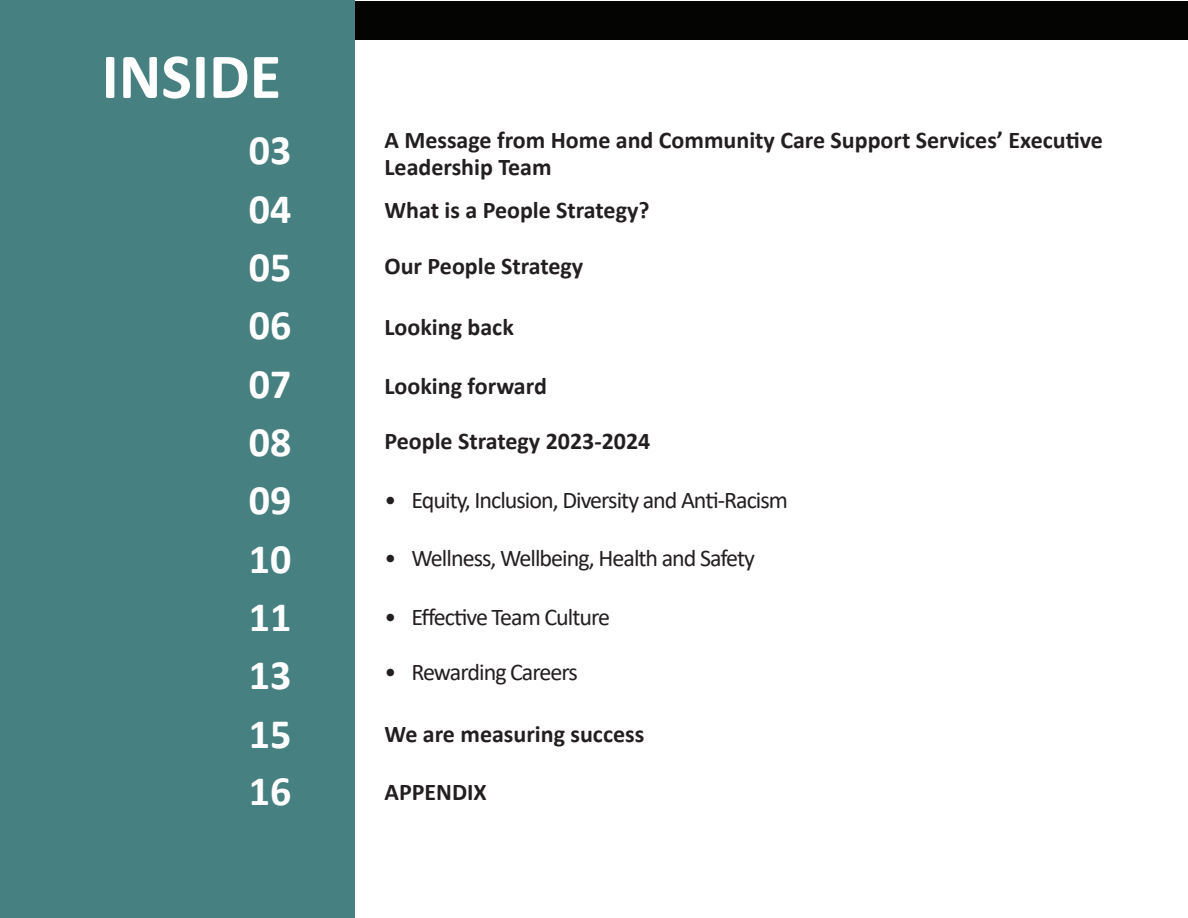
<style>
.page{position:relative;width:1188px;height:918px;background:#fff}
.page>*{position:absolute;margin:0;border:0;box-sizing:border-box;transform-origin:0 0}
.TOC-SectionHeading{font:700 64.5px "Calibri";color:#fff}
.TOC-SectionHeading-2{font:700 42px "Calibri";color:#fff}
.TOC-SectionHeading-3{font:700 24px/27px "Calibri";color:#231f20}
.t1{font:24px "Calibri";letter-spacing:-.04em;color:#231f20}
</style>
<div class="page">
<div style="left:0;top:1px;width:1188px;height:39px;background:#040503"></div>
<div style="left:0;top:0;width:354px;height:918px;background:#478080"></div>
<p class="TOC-SectionHeading" style="left:102px;top:31px;width:181px">INSIDE</p>
<p class="TOC-SectionHeading-2" style="left:249px;top:121px;width:44px">03</p>
<p class="TOC-SectionHeading-2" style="left:249px;top:179px;width:44px">04</p>
<p class="TOC-SectionHeading-2" style="left:249px;top:237px;width:44px">05</p>
<p class="TOC-SectionHeading-2" style="left:249px;top:296px;width:44px">06</p>
<p class="TOC-SectionHeading-2" style="left:249px;top:354px;width:44px">07</p>
<p class="TOC-SectionHeading-2" style="left:249px;top:412px;width:44px">08</p>
<p class="TOC-SectionHeading-2" style="left:249px;top:471px;width:44px">09</p>
<p class="TOC-SectionHeading-2" style="left:249px;top:529px;width:44px">10</p>
<p class="TOC-SectionHeading-2" style="left:249px;top:587px;width:44px">11</p>
<p class="TOC-SectionHeading-2" style="left:249px;top:646px;width:44px">13</p>
<p class="TOC-SectionHeading-2" style="left:249px;top:704px;width:44px">15</p>
<p class="TOC-SectionHeading-2" style="left:249px;top:761px;width:44px">16</p>
<p class="TOC-SectionHeading-3" style="left:384px;top:126px;width:720px">A Message from Home and Community Care Support Services’ Executive<br>Leadership Team</p>
<p class="TOC-SectionHeading-3" style="left:384px;top:197px;width:267px">What is a People Strategy?</p>
<p class="TOC-SectionHeading-3" style="left:384px;top:252px;width:200px">Our People Strategy</p>
<p class="TOC-SectionHeading-3" style="left:384px;top:314px;width:131px">Looking back</p>
<p class="TOC-SectionHeading-3" style="left:384px;top:372px;width:164px">Looking forward</p>
<p class="TOC-SectionHeading-3" style="left:384px;top:428px;width:267px">People Strategy 2023-2024</p>
<p class="t1" style="left:384px;top:483px;width:13px">•</p>
<p class="t1" style="left:411px;top:483px;width:378px">Equity, Inclusion, Diversity and Anti-Racism</p>
<p class="t1" style="left:384px;top:542px;width:13px">•</p>
<p class="t1" style="left:411px;top:542px;width:345px">Wellness, Wellbeing, Health and Safety</p>
<p class="t1" style="left:384px;top:600px;width:13px">•</p>
<p class="t1" style="left:411px;top:600px;width:200px">Effective Team Culture</p>
<p class="t1" style="left:384px;top:656px;width:13px">•</p>
<p class="t1" style="left:411px;top:656px;width:168px">Rewarding Careers</p>
<p class="TOC-SectionHeading-3" style="left:384px;top:720px;width:261px">We are measuring success</p>
<p class="TOC-SectionHeading-3" style="left:384px;top:779px;width:104px">APPENDIX</p>
</div>
